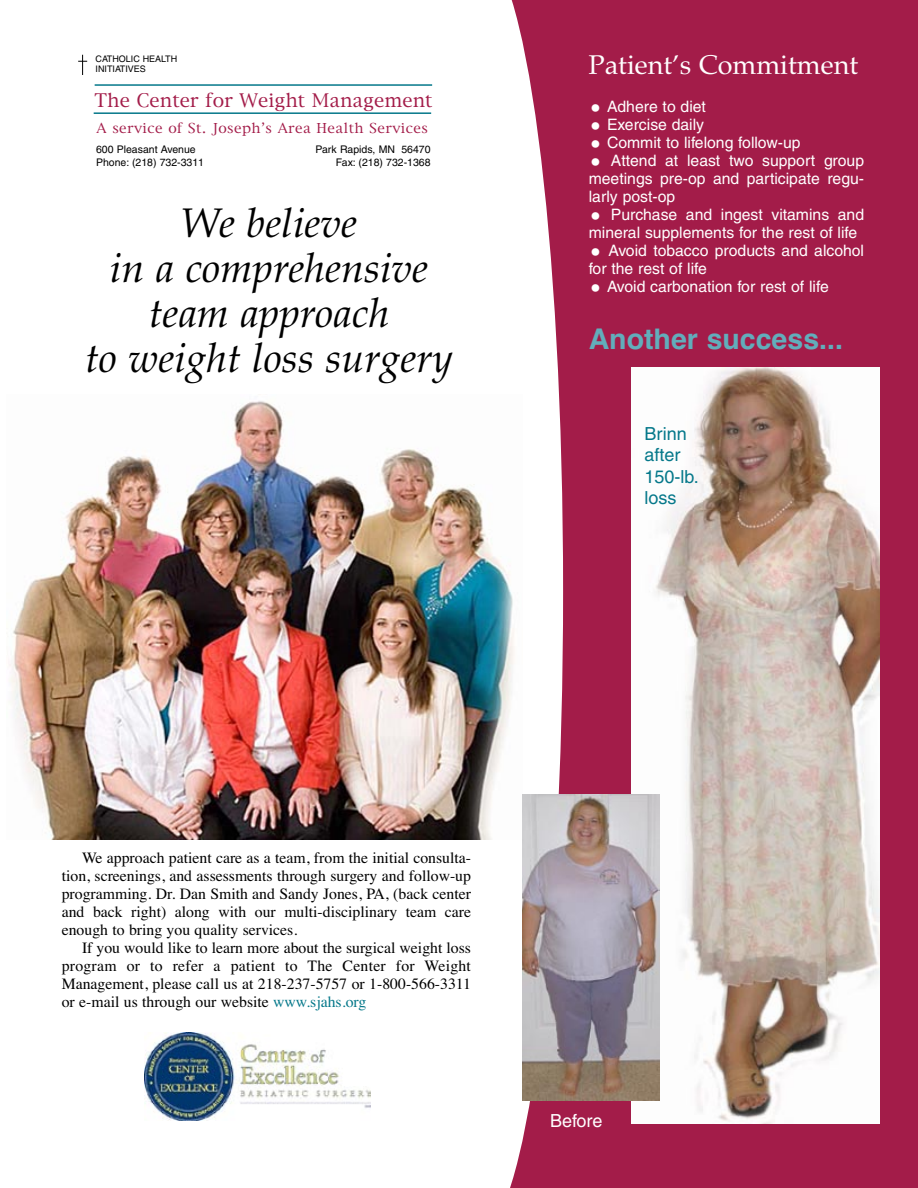
<style>
.page{position:relative;width:918px;height:1188px;background:#fff}
.page>*{position:absolute;margin:0;border:0;box-sizing:border-box;transform-origin:0 0}
.t1{font:italic 41.25px/45px "Palatino";color:#000;text-align:center}
.t2{font:700 28.5px "Helvetica";color:#62adbb}
.t3{font:27px "Palatino";color:#fff}
.t4{font:18px "New York";color:#a31c49}
.t5{font:18px/21.6px "Helvetica";color:#05788a}
.t6{font:18px "Helvetica";color:#fff}
.t7{font:15.75px/18px "Times";color:#000;text-align:justify}
.t8{font:15.75px "Helvetica";color:#fff}
.t9{font:13.2px "New York";letter-spacing:.035em;color:#a31c49}
.t10{font:10.5px "Helvetica";color:#000}
.t11{font:9px/10.5px "Helvetica";color:#000}
.s1{color:#05788a}
</style>
<div class="page">
<div style="left:486px;top:0;width:432px;height:1188px;background:#a31c49"></div>
<svg style="left:431px;top:0;width:132px;height:1188px;fill:#fff"></svg>
<div style="left:7px;top:358px;width:536px;height:482px;background:#fff"></div>
<img style="left:9px;top:401px;width:505px;height:439px">
<img style="left:145px;top:1032px;width:226px;height:89px">
<hr style="left:95px;top:84px;width:337px;height:2px;background:#05788a">
<hr style="left:94px;top:112px;width:337px;height:2px;background:#05788a">
<img style="left:632px;top:368px;width:248px;height:756px">
<img style="left:522px;top:795px;width:137px;height:305px">
<svg style="left:78px;top:55px;width:9px;height:20px"></svg>
<p class="t11" style="left:96px;top:54px;width:83px">CATHOLIC HEALTH<br>INITIATIVES</p>
<p class="t4" style="left:95px;top:89px;width:340px">The Center for Weight Management</p>
<p class="t10" style="left:96px;top:143px;width:101px">600 Pleasant Avenue</p>
<p class="t10" style="left:316px;top:143px;width:117px">Park Rapids, MN 56470</p>
<p class="t10" style="left:96px;top:156px;width:110px">Phone: (218) 732-3311</p>
<p class="t10" style="left:336px;top:156px;width:96px">Fax: (218) 732-1368</p>
<p class="t9" style="left:97px;top:120px;width:333px">A service of St. Joseph’s Area Health Services</p>
<h1 class="t1" style="left:85px;top:204px;width:369px">We believe<br>in a comprehensive team approach<br>to weight loss surgery</h1>
<h3 class="t3" style="left:588px;top:47px;width:271px">Patient’s Commitment</h3>
<p class="t8" style="left:607px;top:97px;width:100px">Adhere to diet</p>
<p class="t8" style="left:607px;top:115px;width:99px">Exercise daily</p>
<p class="t8" style="left:607px;top:133px;width:195px">Commit to lifelong follow-up</p>
<p class="t8" style="left:611px;top:151px;width:255px">Attend at least two support group</p>
<p class="t8" style="left:589px;top:169px;width:277px">meetings pre-op and participate regu-</p>
<p class="t8" style="left:589px;top:187px;width:88px">larly post-op</p>
<p class="t8" style="left:611px;top:205px;width:255px">Purchase and ingest vitamins and</p>
<p class="t8" style="left:589px;top:223px;width:270px">mineral supplements for the rest of life</p>
<p class="t8" style="left:609px;top:241px;width:257px">Avoid tobacco products and alcohol</p>
<p class="t8" style="left:589px;top:259px;width:120px">for the rest of life</p>
<p class="t8" style="left:607px;top:277px;width:223px">Avoid carbonation for rest of life</p>
<h2 class="t2" style="left:589px;top:313px;width:256px">Another success...</h2>
<p class="t5" style="left:644px;top:423px;width:56px">Brinn after<br>150-lb. loss</p>
<p class="t7" style="left:62px;top:849px;width:411px;text-indent:20px">We approach patient care as a team, from the initial consulta&shy;tion, screenings, and assessments through surgery and follow-up programming. Dr. Dan Smith and Sandy Jones, PA, (back center and back right) along with our multi-disciplinary team care enough to bring you quality services.</p>
<p class="t7" style="left:62px;top:939px;width:411px;text-indent:20px">If you would like to learn more about the surgical weight loss program or to refer a patient to The Center for Weight Management, please call us at 218-237-5757 or 1-800-566-3311 or e-mail us through our website <span class="s1">www.sjahs.org</span></p>
<p class="t6" style="left:550px;top:1110px;width:54px">Before</p>
</div>
